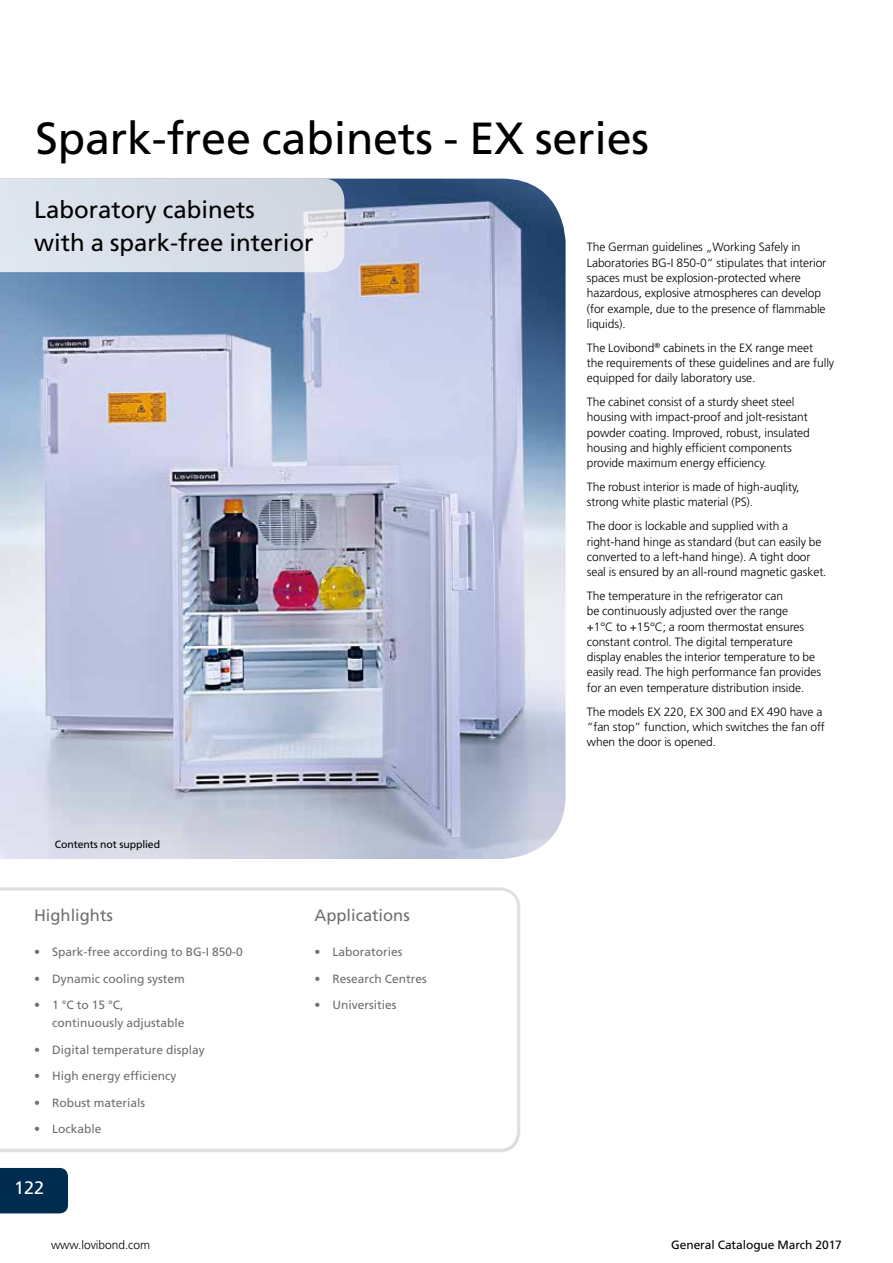
<style>
.page{position:relative;width:893px;height:1263px;background:#fff}
.page>*{position:absolute;margin:0;border:0;box-sizing:border-box;transform-origin:0 0}
.t1{font:45px "Frutiger LT";letter-spacing:-.005em;color:#000}
.t2{font:24px/33px "Frutiger LT";color:#000}
.t3{font:18px "Frutiger LT";color:#fff}
.t4{font:16.5px "Frutiger LT";color:#706f6f}
.t5{font:300 12px/15.3px "Frutiger LT";letter-spacing:-.005em;color:#000}
.t6{font:12px/18px "Frutiger LT";color:#706f6f}
.t7{font:12px "Frutiger LT";letter-spacing:-.005em;color:#000}
.t8{font:10.5px "Frutiger LT";letter-spacing:-.01em;color:#000}
</style>
<div class="page">
<div style="left:0;top:1168px;width:68px;height:45px;background:#002c50"></div>
<img style="left:0;top:179px;width:566px;height:680px">
<svg style="left:0;top:179px;width:344px;height:93px;background:#d7dfe7"></svg>
<svg style="left:0;top:887px;width:519px;height:263px"></svg>
<h1 class="t1" style="left:36px;top:112px;width:615px">Spark-free cabinets - EX series</h1>
<h2 class="t2" style="left:34px;top:193px;width:281px">Laboratory cabinets<br>with a spark-free interior</h2>
<p class="t8" style="left:55px;top:838px;width:107px">Contents not supplied</p>
<h3 class="t4" style="left:34px;top:906px;width:80px">Highlights</h3>
<p class="t6" style="left:34px;top:943px;width:210px">• Spark-free according to BG-I 850-0</p>
<p class="t6" style="left:34px;top:969px;width:152px">• Dynamic cooling system</p>
<p class="t6" style="left:52px;top:996px;width:134px;text-indent:-18px">• 1 °C to 15 °C, continuously adjustable</p>
<p class="t6" style="left:34px;top:1040px;width:172px">• Digital temperature display</p>
<p class="t6" style="left:34px;top:1067px;width:144px">• High energy efficiency</p>
<p class="t6" style="left:34px;top:1093px;width:113px">• Robust materials</p>
<p class="t6" style="left:34px;top:1120px;width:69px">• Lockable</p>
<h3 class="t3" style="left:14px;top:1177px;width:32px">122</h3>
<h3 class="t4" style="left:314px;top:906px;width:97px">Applications</h3>
<p class="t6" style="left:314px;top:943px;width:90px">• Laboratories</p>
<p class="t6" style="left:314px;top:969px;width:114px">• Research Centres</p>
<p class="t6" style="left:314px;top:996px;width:84px">• Universities</p>
<p class="t5" style="left:587px;top:240px;width:241px">The German guidelines „Working Safely in Laboratories BG-I 850-0“ stipulates that interior spaces must be explosion-protected where hazardous, explosive atmospheres can develop (for example, due to the presence of flammable liquids).</p>
<p class="t5" style="left:587px;top:340px;width:249px">The Lovibond<sup>®</sup> cabinets in the EX range meet<br>the requirements of these guidelines and are fully equipped for daily laboratory use.</p>
<p class="t5" style="left:587px;top:394px;width:225px">The cabinet consist of a sturdy sheet steel housing with impact-proof and jolt-resistant powder coating. Improved, robust, insulated housing and highly efficient components provide maximum energy efficiency.</p>
<p class="t5" style="left:587px;top:479px;width:214px">The robust interior is made of high-auqlity, strong white plastic material (PS).</p>
<p class="t5" style="left:587px;top:519px;width:241px">The door is lockable and supplied with a right-hand hinge as standard (but can easily be converted to a left-hand hinge). A tight door seal is ensured by an all-round magnetic gasket.</p>
<p class="t5" style="left:587px;top:588px;width:236px">The temperature in the refrigerator can<br>be continuously adjusted over the range<br>+1°C to +15°C; a room thermostat ensures constant control. The digital temperature display enables the interior temperature to be easily read. The high performance fan provides for an even temperature distribution inside.</p>
<p class="t5" style="left:587px;top:704px;width:240px">The models EX 220, EX 300 and EX 490 have a “fan stop” function, which switches the fan off when the door is opened.</p>
<p class="t5" style="left:51px;top:1237px;width:101px">www.lovibond.com</p>
<p class="t7" style="left:671px;top:1238px;width:172px">General Catalogue March 2017</p>
</div>
